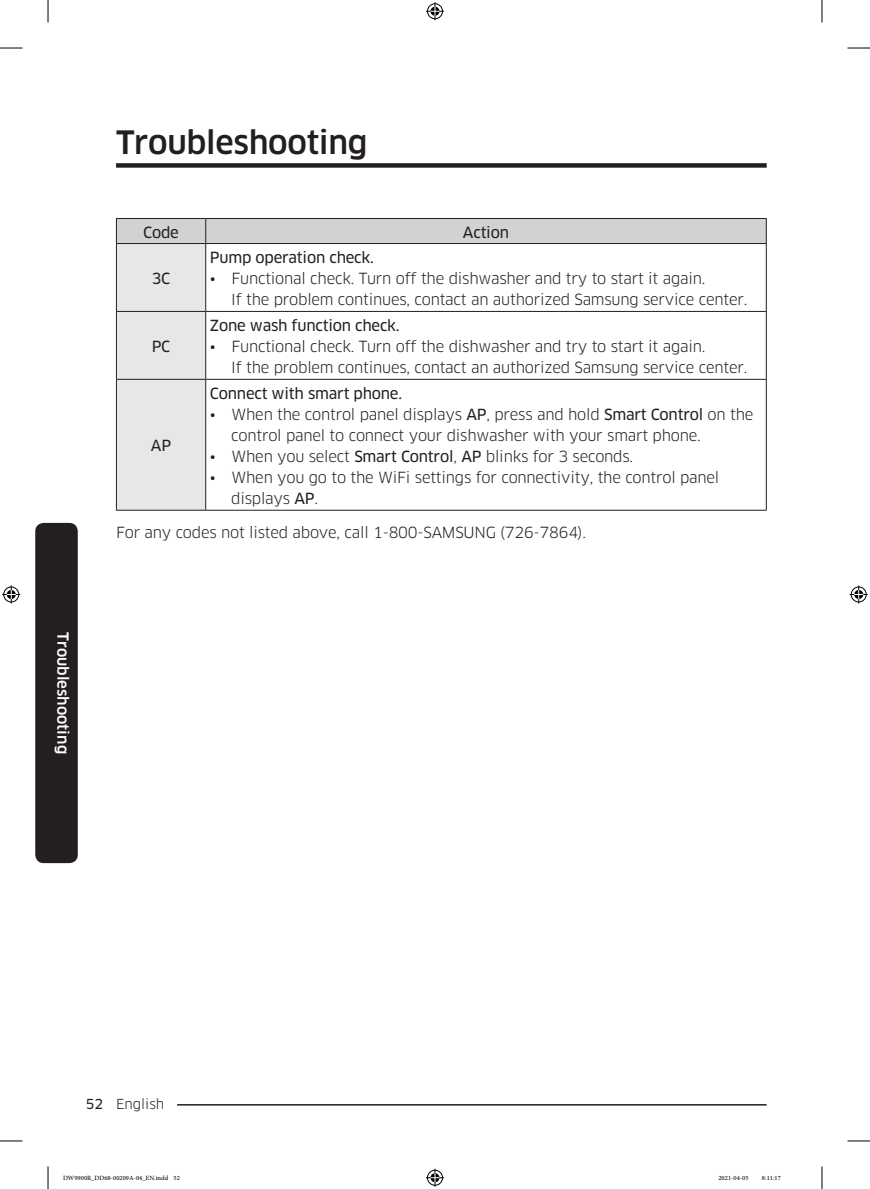
<style>
.page{position:relative;width:870px;height:1189px;background:#fff}
.page>*{position:absolute;margin:0;border:0;box-sizing:border-box;transform-origin:0 0}
.t1{font:500 31.5px "Samsung Clan Pro";letter-spacing:-.01em;color:#231f20}
.t2{font:15px/21px "Samsung Clan Pro";letter-spacing:-.015em;color:#231f20}
.P_Center{font:15px "Samsung Clan Pro News";letter-spacing:-.015em;color:#231f20}
.t3{font:500 15px "Samsung Clan Pro";color:#fff}
.t4{font:13.5px "Samsung Clan Pro";color:#231f20}
.t5{font:9px "Adobe Arabic";color:#000}
.s1{font-family:"Samsung Clan Pro News"}
</style>
<div class="page">
<div style="left:35px;top:523px;width:43px;height:340px;background:#231f20;border-radius:9px"></div>
<div style="left:116px;top:163px;width:651px;height:5px;background:#231f20"></div>
<hr style="left:116px;top:1104px;width:651px;height:1px;background:#231f20">
<div style="left:103px;top:1096px;width:74px;height:15px;background:#fff"></div>
<svg style="left:116px;top:218px;width:651px;height:292px"></svg>
<hr style="left:116px;top:243px;width:90px;height:1px;background:#231f20">
<hr style="left:116px;top:244px;width:1px;height:67px;background:#231f20">
<hr style="left:206px;top:243px;width:561px;height:1px;background:#231f20">
<hr style="left:205px;top:244px;width:1px;height:67px;background:#231f20">
<hr style="left:766px;top:244px;width:1px;height:67px;background:#231f20">
<hr style="left:116px;top:311px;width:90px;height:1px;background:#231f20">
<hr style="left:116px;top:312px;width:1px;height:67px;background:#231f20">
<hr style="left:206px;top:311px;width:561px;height:1px;background:#231f20">
<hr style="left:205px;top:312px;width:1px;height:67px;background:#231f20">
<hr style="left:766px;top:312px;width:1px;height:67px;background:#231f20">
<hr style="left:116px;top:379px;width:90px;height:1px;background:#231f20">
<hr style="left:116px;top:380px;width:1px;height:130px;background:#231f20">
<hr style="left:206px;top:379px;width:561px;height:1px;background:#231f20">
<hr style="left:205px;top:380px;width:1px;height:130px;background:#231f20">
<hr style="left:766px;top:380px;width:1px;height:130px;background:#231f20">
<hr style="left:116px;top:510px;width:90px;height:1px;background:#231f20">
<hr style="left:206px;top:510px;width:561px;height:1px;background:#231f20">
<svg style="left:0;top:48px;width:22px;height:1px"></svg>
<svg style="left:847px;top:48px;width:23px;height:1px"></svg>
<svg style="left:0;top:1141px;width:22px;height:1px"></svg>
<svg style="left:847px;top:1141px;width:23px;height:1px"></svg>
<svg style="left:48px;top:0;width:1px;height:23px"></svg>
<svg style="left:48px;top:1166px;width:1px;height:23px"></svg>
<svg style="left:822px;top:0;width:1px;height:23px"></svg>
<svg style="left:822px;top:1166px;width:1px;height:23px"></svg>
<svg style="left:426px;top:2px;width:18px;height:18px"></svg>
<svg style="left:426px;top:1169px;width:18px;height:18px"></svg>
<svg style="left:2px;top:585px;width:18px;height:18px"></svg>
<svg style="left:850px;top:585px;width:18px;height:18px"></svg>
<h1 class="t1" style="left:116px;top:124px;width:253px">Troubleshooting</h1>
<p class="P_Center" style="left:143px;top:223px;width:37px">Code</p>
<p class="P_Center" style="left:463px;top:223px;width:48px">Action</p>
<p class="P_Center" style="left:152px;top:270px;width:20px">3C</p>
<p class="P_Center" style="left:210px;top:249px;width:165px">Pump operation check.</p>
<p class="t2" style="left:231px;top:268px;width:518px;text-indent:-21px">• Functional check. Turn off the dishwasher and try to start it again.<br>If the problem continues, contact an authorized Samsung service center.</p>
<p class="P_Center" style="left:152px;top:337px;width:20px">PC</p>
<p class="P_Center" style="left:210px;top:316px;width:191px">Zone wash function check.</p>
<p class="t2" style="left:231px;top:336px;width:518px;text-indent:-21px">• Functional check. Turn off the dishwasher and try to start it again.<br>If the problem continues, contact an authorized Samsung service center.</p>
<p class="t3" style="left:72px;top:632px;width:123px;rotate:90deg">Troubleshooting</p>
<p class="P_Center" style="left:210px;top:384px;width:194px">Connect with smart phone.</p>
<p class="t2" style="left:231px;top:404px;width:524px;text-indent:-21px">• When the control panel displays <span class="s1">AP</span>, press and hold <span class="s1">Smart Control</span> on the control panel to connect your dishwasher with your smart phone.</p>
<p class="t2" style="left:210px;top:446px;width:425px">• When you select <span class="s1">Smart Control</span>, <span class="s1">AP</span> blinks for 3 seconds.</p>
<p class="t2" style="left:231px;top:467px;width:490px;text-indent:-21px">• When you go to the WiFi settings for connectivity, the control panel displays <span class="s1">AP</span>.</p>
<p class="t2" style="left:116px;top:522px;width:471px">For any codes not listed above, call 1-800-SAMSUNG (726-7864).</p>
<p class="P_Center" style="left:151px;top:437px;width:22px">AP</p>
<p class="t4" style="left:86px;top:1096px;width:80px"><span class="s1">52</span> English</p>
<p class="t5" style="left:63px;top:1171px;width:118px">DW9900R_DD68-00209A-04_EN.indd 52</p>
<p class="t5" style="left:718px;top:1171px;width:32px">2021-04-05</p>
<p class="t5" style="left:762px;top:1171px;width:20px">8:11:17</p>
</div>
